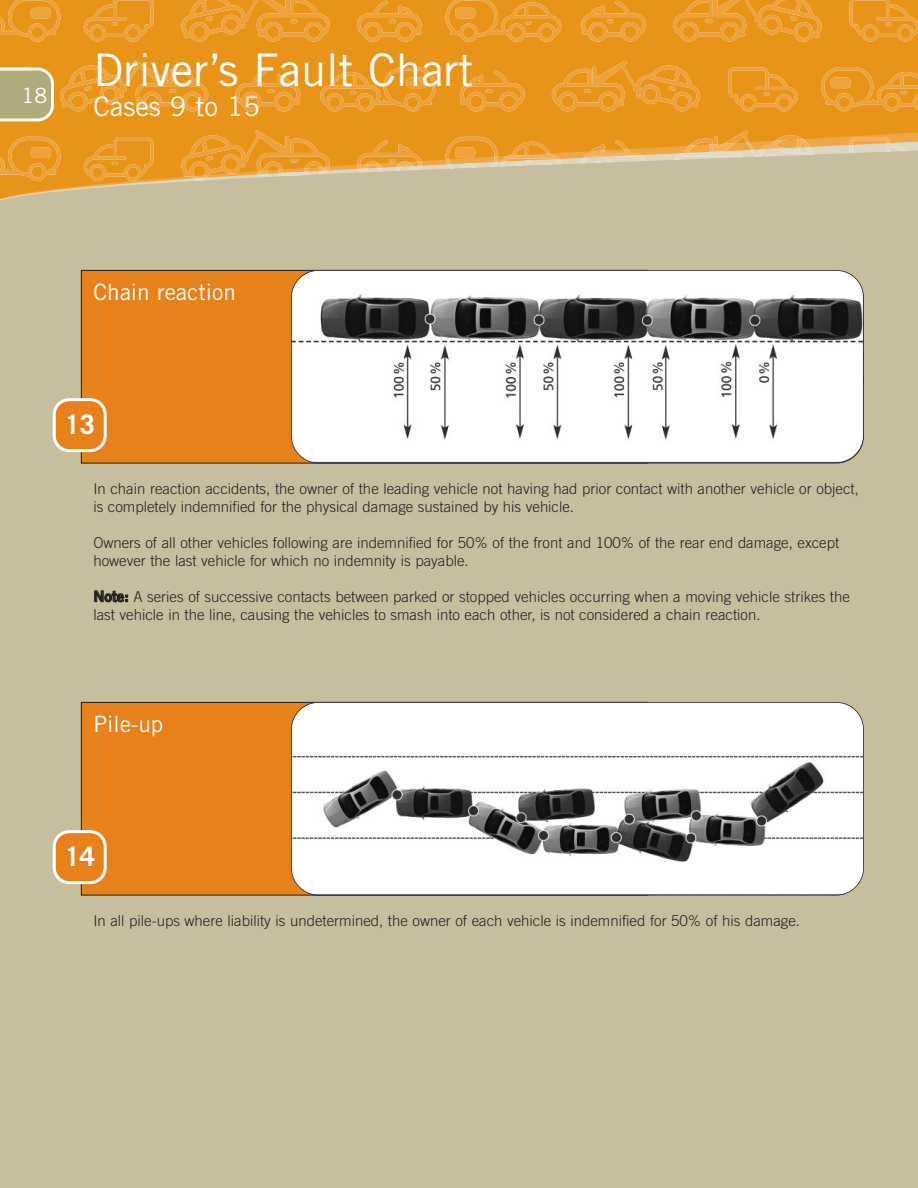
<style>
.page{position:relative;width:918px;height:1188px;background:#fff}
.page>*{position:absolute;margin:0;border:0;box-sizing:border-box;transform-origin:0 0}
.t1{font:45px "Trade Gothic";color:#fff}
.t2{font:27px "Trade Gothic";color:#fff}
.t3{font:700 27px "Trade Gothic";color:#fff}
.t4{font:22.5px "Trade Gothic";color:#fff}
.t5{font:300 15px/18px "Trade Gothic";color:#231f20}
.s1{font-family:"Trade Gothic Bold Two";font-weight:400}
</style>
<div class="page">
<div style="left:0;top:12px;width:918px;height:1176px;background:#c7be9e"></div>
<svg style="left:0;top:0;width:918px;height:201px;fill:#e89418"></svg>
<svg style="left:460px;top:71px;width:65px;height:40px;background:#ea9b2a"></svg>
<svg style="left:552px;top:61px;width:149px;height:50px;background:#ea9b29"></svg>
<svg style="left:728px;top:67px;width:70px;height:44px;background:#ea9b29"></svg>
<svg style="left:821px;top:67px;width:97px;height:44px;background:#ea9b2a"></svg>
<svg style="left:320px;top:67px;width:116px;height:44px;background:#ea9b2a"></svg>
<svg style="left:235px;top:71px;width:65px;height:40px;background:#ea9b2a"></svg>
<svg style="left:357px;top:140px;width:65px;height:32px;background:#e8a645"></svg>
<svg style="left:180px;top:131px;width:150px;height:50px;background:#e7a23d"></svg>
<svg style="left:84px;top:137px;width:69px;height:45px;background:#e99a28"></svg>
<svg style="left:0;top:137px;width:61px;height:44px;background:#ea9b29"></svg>
<svg style="left:445px;top:137px;width:116px;height:32px;background:#e5aa51"></svg>
<div style="left:455px;top:147px;width:20px;height:11px;background:#eda23c;border-radius:4px"></div>
<svg style="left:581px;top:140px;width:65px;height:23px"></svg>
<svg style="left:674px;top:131px;width:139px;height:29px;background:#e5b163"></svg>
<svg style="left:850px;top:137px;width:56px;height:16px"></svg>
<svg style="left:357px;top:1px;width:65px;height:41px;background:#ea9b2b"></svg>
<svg style="left:180px;top:0;width:150px;height:42px;background:#ea9b2b"></svg>
<svg style="left:84px;top:0;width:69px;height:42px;background:#e99a27"></svg>
<svg style="left:0;top:0;width:61px;height:42px;background:#ea9b29"></svg>
<svg style="left:445px;top:0;width:116px;height:42px;background:#ea9b2a"></svg>
<svg style="left:581px;top:1px;width:65px;height:41px;background:#ea9b2b"></svg>
<svg style="left:673px;top:0;width:150px;height:42px;background:#ea9b2b"></svg>
<svg style="left:850px;top:0;width:68px;height:42px;background:#e99a27"></svg>
<div style="left:81px;top:270px;width:567px;height:193px;background:#e6811b"></div>
<svg style="left:53px;top:398px;width:54px;height:54px"></svg>
<img style="left:291px;top:270px;width:573px;height:193px;border-radius:27px">
<div style="left:291px;top:270px;width:573px;height:194px;border:2px solid #231f20;border-radius:28px"></div>
<div style="left:81px;top:702px;width:567px;height:193px;background:#e6811b"></div>
<svg style="left:53px;top:830px;width:54px;height:54px"></svg>
<img style="left:291px;top:702px;width:573px;height:193px;border-radius:27px">
<div style="left:291px;top:702px;width:573px;height:194px;border:2px solid #231f20;border-radius:28px"></div>
<svg style="left:0;top:61px;width:208px;height:61px;background:#df9f3c"></svg>
<h1 class="t1" style="left:22px;top:54px;width:453px"><sub>18</sub> Driver’s Fault Chart</h1>
<h2 class="t2" style="left:93px;top:97px;width:168px">Cases 9 to 15</h2>
<h3 class="t4" style="left:93px;top:283px;width:144px">Chain reaction</h3>
<h2 class="t3" style="left:65px;top:415px;width:32px">13</h2>
<p class="t5" style="left:93px;top:481px;width:767px">In chain reaction accidents, the owner of the leading vehicle not having had prior contact with another vehicle or object, is completely indemnified for the physical damage sustained by his vehicle.</p>
<p class="t5" style="left:93px;top:535px;width:747px">Owners of all other vehicles following are indemnified for 50% of the front and 100% of the rear end damage, except however the last vehicle for which no indemnity is payable.</p>
<p class="t5" style="left:93px;top:589px;width:758px"><span class="s1">Note:</span> A series of successive contacts between parked or stopped vehicles occurring when a moving vehicle strikes the last vehicle in the line, causing the vehicles to smash into each other, is not considered a chain reaction.</p>
<h3 class="t4" style="left:93px;top:715px;width:72px">Pile-up</h3>
<h2 class="t3" style="left:65px;top:847px;width:32px">14</h2>
<p class="t5" style="left:93px;top:913px;width:708px">In all pile-ups where liability is undetermined, the owner of each vehicle is indemnified for 50% of his damage.</p>
</div>
